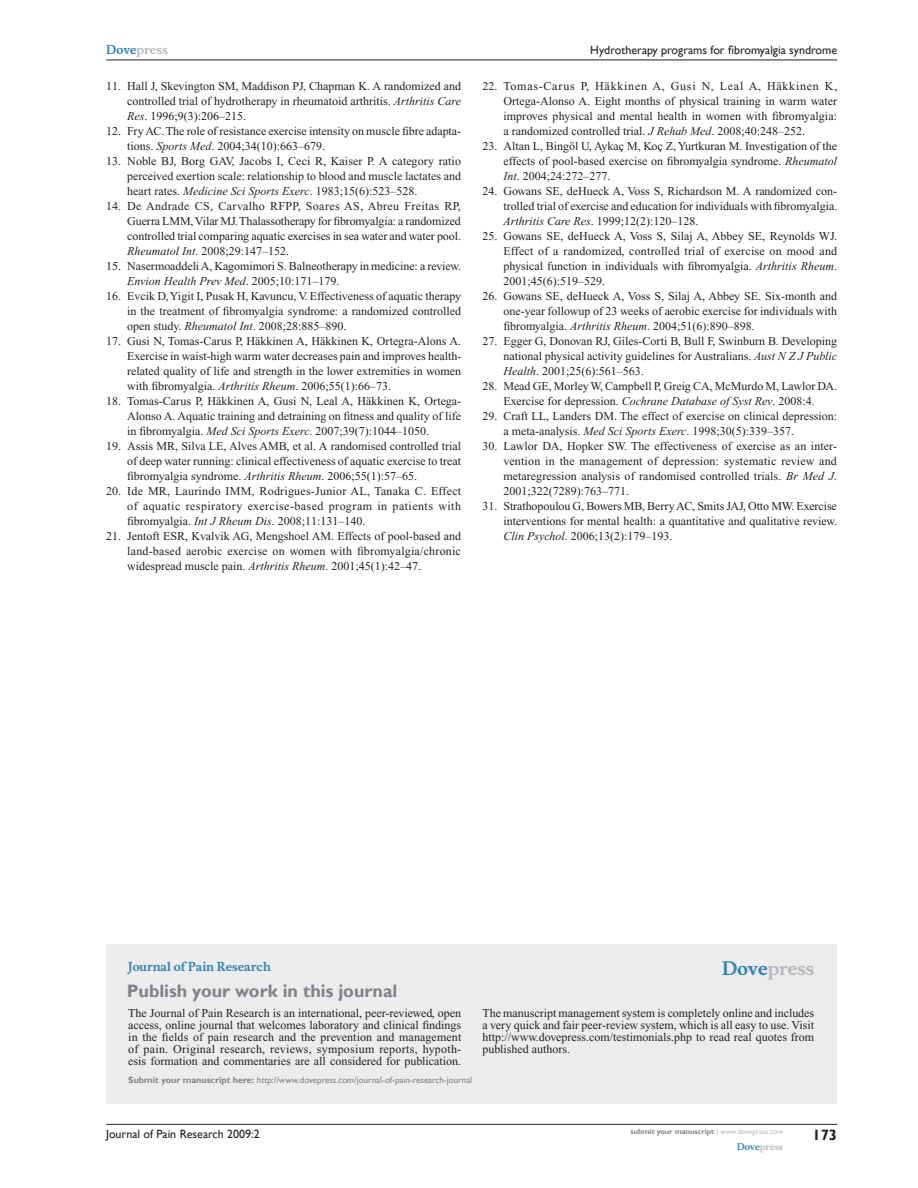
<style>
.page{position:relative;width:918px;height:1188px;background:#fff}
.page>*{position:absolute;margin:0;border:0;box-sizing:border-box;transform-origin:0 0}
.t1{font:700 18px "Gill Sans";color:#808285}
.t2{font:700 18px "Musee";color:#b8b9bc}
.t3{font:700 15px "Gill Sans";color:#231f20}
.t4{font:12px/15px "Times New Roman";color:#231f20;text-align:justify}
.t5{font:12px "Gill Sans";color:#231f20}
.t6{font:700 12px "Musee";color:#3485ae}
.t7{font:700 12px "Musee";color:#b8b9bc}
.t8{font:9px "Gill Sans";color:#808285}
.t9{font:700 9px "Musee";color:#b8b9bc}
.t10{font:700 7.5px "Gill Sans";color:#808285}
.s1{color:#3485ae}
.s2{font-style:italic}
.s3{font-weight:700}
.s4{font-weight:400;color:#b8b9bc}
</style>
<div class="page">
<div style="left:106px;top:944px;width:731px;height:159px;background:#ececee"></div>
<hr style="left:106px;top:1124px;width:731px;height:1px;background:#231f20">
<hr style="left:106px;top:60px;width:731px;height:1px;background:#231f20">
<p class="t7" style="left:106px;top:43px;width:63px"><span class="s1">Dove</span>press</p>
<p class="t5" style="left:590px;top:43px;width:248px">Hydrotherapy programs for fibromyalgia syndrome</p>
<p class="t4" style="left:127px;top:79px;width:335px;text-indent:-21px">11. Hall J, Skevington SM, Maddison PJ, Chapman K. A randomized and controlled trial of hydrotherapy in rheumatoid arthritis. <span class="s2">Arthritis Care Res</span>. 1996;9(3):206–215.</p>
<p class="t4" style="left:127px;top:124px;width:335px;text-indent:-21px">12. Fry AC. The role of resistance exercise intensity on muscle fibre adapta&shy;tions. <span class="s2">Sports Med</span>. 2004;34(10):663–679.</p>
<p class="t4" style="left:127px;top:154px;width:335px;text-indent:-21px">13. Noble BJ, Borg GAV, Jacobs I, Ceci R, Kaiser P. A category ratio perceived exertion scale: relationship to blood and muscle lactates and heart rates. <span class="s2">Medicine Sci Sports Exerc</span>. 1983;15(6):523–528.</p>
<p class="t4" style="left:127px;top:199px;width:335px;text-indent:-21px">14. De Andrade CS, Carvalho RFPP, Soares AS, Abreu Freitas RP, Guerra LMM, Vilar MJ. Thalassotherapy for fibromyalgia: a randomized controlled trial comparing aquatic exercises in sea water and water pool.<br><span class="s2">Rheumatol Int</span>. 2008;29:147–152.</p>
<p class="t4" style="left:127px;top:259px;width:335px;text-indent:-21px">15. Nasermoaddeli A, Kagomimori S. Balneotherapy in medicine: a review.<br><span class="s2">Envion Health Prev Med</span>. 2005;10:171–179.</p>
<p class="t4" style="left:127px;top:289px;width:335px;text-indent:-21px">16. Evcik D, Yigit I, Pusak H, Kavuncu, V. Effectiveness of aquatic therapy in the treatment of fibromyalgia syndrome: a randomized controlled open study. <span class="s2">Rheumatol Int</span>. 2008;28:885–890.</p>
<p class="t4" style="left:127px;top:334px;width:336px;text-indent:-21px">17. Gusi N, Tomas-Carus P, Häkkinen A, Häkkinen K, Ortegra-Alons A.<br>Exercise in waist-high warm water decreases pain and improves health&shy;related quality of life and strength in the lower extremities in women with fibromyalgia. <span class="s2">Arthritis Rheum</span>. 2006;55(1):66–73.</p>
<p class="t4" style="left:127px;top:394px;width:335px;text-indent:-21px">18. Tomas-Carus P, Häkkinen A, Gusi N, Leal A, Häkkinen K, Ortega-Alonso A. Aquatic training and detraining on fitness and quality of life in fibromyalgia. <span class="s2">Med Sci Sports Exerc</span>. 2007;39(7):1044–1050.</p>
<p class="t4" style="left:127px;top:439px;width:335px;text-indent:-21px">19. Assis MR, Silva LE, Alves AMB, et al. A randomised controlled trial of deep water running: clinical effectiveness of aquatic exercise to treat fibromyalgia syndrome. <span class="s2">Arthritis Rheum</span>. 2006;55(1):57–65.</p>
<p class="t4" style="left:127px;top:484px;width:335px;text-indent:-21px">20. Ide MR, Laurindo IMM, Rodrigues-Junior AL, Tanaka C. Effect of aquatic respiratory exercise-based program in patients with fibromyalgia. <span class="s2">Int J Rheum Dis</span>. 2008;11:131–140.</p>
<p class="t4" style="left:127px;top:529px;width:335px;text-indent:-21px">21. Jentoft ESR, Kvalvik AG, Mengshoel AM. Effects of pool-based and land-based aerobic exercise on women with fibromyalgia/chronic widespread muscle pain. <span class="s2">Arthritis Rheum</span>. 2001;45(1):42–47.</p>
<p class="t4" style="left:503px;top:79px;width:335px;text-indent:-21px">22. Tomas-Carus P, Häkkinen A, Gusi N, Leal A, Häkkinen K, Ortega-Alonso A. Eight months of physical training in warm water impro-ves physical and mental health in women with fibromyalgia: a randomized controlled trial. <span class="s2">J Rehab Med</span>. 2008;40:248–252.</p>
<p class="t4" style="left:503px;top:139px;width:335px;text-indent:-21px">23. Altan L, Bingöl U, Aykaç M, Koç Z, Yurtkuran M. Investigation of the effects of pool-based exercise on fibromyalgia syndrome. <span class="s2">Rheumatol Int</span>. 2004;24:272–277.</p>
<p class="t4" style="left:503px;top:184px;width:336px;text-indent:-21px">24. Gowans SE, deHueck A, Voss S, Richardson M. A randomized con&shy;trolled trial of exercise and education for individuals with fibromyalgia.<br><span class="s2">Arthritis Care Res</span>. 1999;12(2):120–128.</p>
<p class="t4" style="left:503px;top:229px;width:335px;text-indent:-21px">25. Gowans SE, deHueck A, Voss S, Silaj A, Abbey SE, Reynolds WJ.<br>Effect of a randomized, controlled trial of exercise on mood and physical function in individuals with fibromyalgia. <span class="s2">Arthritis Rheum</span>.<br>2001;45(6):519–529.</p>
<p class="t4" style="left:503px;top:289px;width:335px;text-indent:-21px">26. Gowans SE, deHueck A, Voss S, Silaj A, Abbey SE. Six-month and one-year followup of 23 weeks of aerobic exercise for individuals with fibromyalgia. <span class="s2">Arthritis Rheum</span>. 2004;51(6):890–898.</p>
<p class="t4" style="left:503px;top:334px;width:335px;text-indent:-21px">27. Egger G, Donovan RJ, Giles-Corti B, Bull F, Swinburn B. Developing national physical activity guidelines for Australians. <span class="s2">Aust N Z J Public Health</span>. 2001;25(6):561–563.</p>
<p class="t4" style="left:482px;top:379px;width:356px;text-align:center">28. Mead GE, Morley W, Campbell P, Greig CA, McMurdo M, Lawlor DA.<br>Exercise for depression. <span class="s2">Cochrane Database of Syst Rev</span>. 2008:4.</p>
<p class="t4" style="left:503px;top:409px;width:335px;text-indent:-21px">29. Craft LL, Landers DM. The effect of exercise on clinical depression: a meta-analysis. <span class="s2">Med Sci Sports Exerc</span>. 1998;30(5):339–357.</p>
<p class="t4" style="left:503px;top:439px;width:335px;text-indent:-21px">30. Lawlor DA, Hopker SW. The effectiveness of exercise as an inter&shy;vention in the management of depression: systematic review and meta-regression analysis of randomised controlled trials. <span class="s2">Br Med J</span>.<br>2001;322(7289):763–771.</p>
<p class="t4" style="left:503px;top:499px;width:335px;text-indent:-21px">31. Strathopoulou G, Bowers MB, Berry AC, Smits JAJ, Otto MW. Exercise interventions for mental health: a quantitative and qualitative review.<br><span class="s2">Clin Psychol</span>. 2006;13(2):179–193.</p>
<p class="t6" style="left:128px;top:959px;width:144px">Journal of Pain Research</p>
<h1 class="t1" style="left:127px;top:980px;width:272px">Publish your work in this journal</h1>
<h1 class="t2" style="left:722px;top:958px;width:94px"><span class="s1">Dove</span>press</h1>
<p class="t4" style="left:128px;top:1007px;width:335px;line-height:12px">The Journal of Pain Research is an international, peer-reviewed, open access, online journal that welcomes laboratory and clinical findings in the fields of pain research and the prevention and management of pain. Original research, reviews, symposium reports, hypoth&shy;esis formation and commentaries are all considered for publication.</p>
<p class="t4" style="left:482px;top:1007px;width:333px;line-height:12px">The manuscript management system is completely online and includes a very quick and fair peer-review system, which is all easy to use. Visit http://www.dovepress.com/testimonials.php to read real quotes from published authors.</p>
<p class="t8" style="left:128px;top:1075px;width:345px"><span class="s3">Submit your manuscript here:</span> http://www.dovepress.com/journal-of-pain-research-journal</p>
<p class="t5" style="left:106px;top:1127px;width:155px">Journal of Pain Research 2009:2</p>
<p class="t10" style="left:631px;top:1127px;width:154px">submit your manuscript <span class="s4">| www.dovepress.com</span></p>
<p class="t9" style="left:737px;top:1141px;width:48px"><span class="s1">Dove</span>press</p>
<p class="t3" style="left:812px;top:1126px;width:26px">173</p>
</div>
